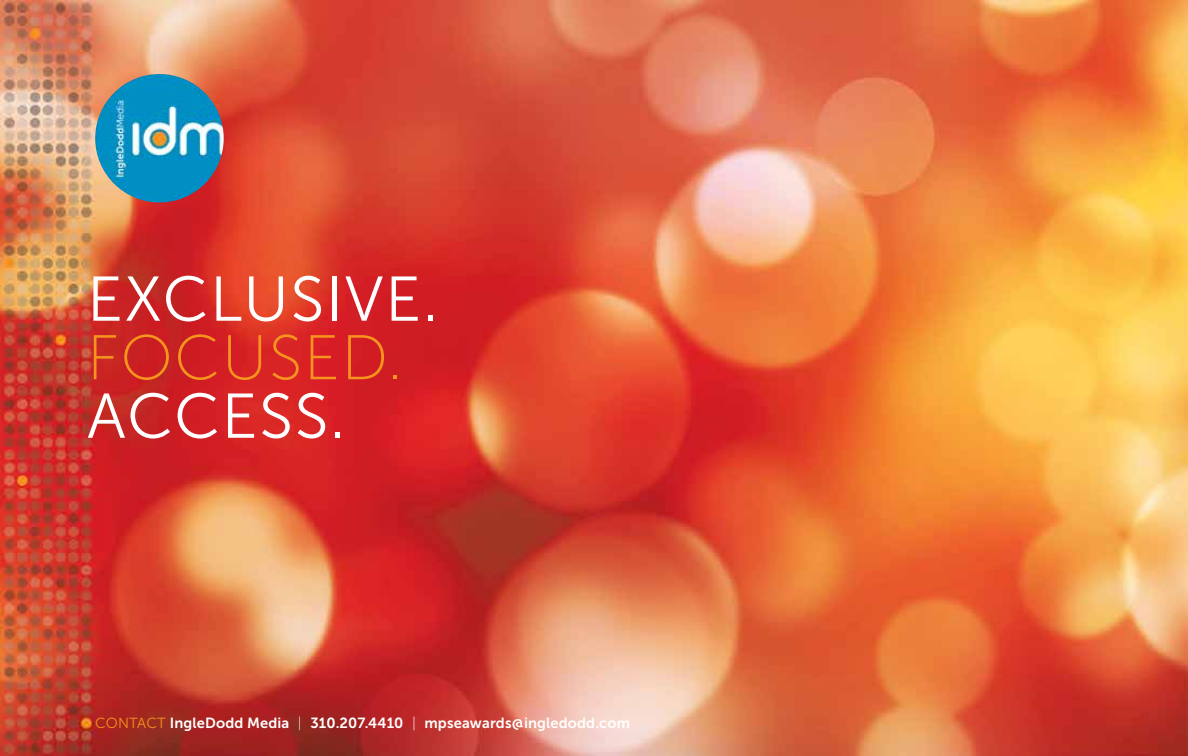
<style>
.page{position:relative;width:1188px;height:756px;background:#fff}
.page>*{position:absolute;margin:0;border:0;box-sizing:border-box;transform-origin:0 0}
.t1{font:63px "Museo Sans 300";letter-spacing:.025em;color:#fff}
.t2{font:63px "Museo Sans 100";letter-spacing:.025em;color:#f7941e}
.t3{font:14.7px "Museo Sans 700";letter-spacing:.01em;color:#fff}
.s1{font-family:"Museo Sans 300";color:#f7941e}
.s2{font-family:"Museo Sans 100"}
</style>
<div class="page">
<img style="left:0;top:0;width:1188px;height:756px">
<img style="left:95px;top:74px;width:129px;height:128px;border-radius:64px">
<h1 class="t1" style="left:87px;top:265px;width:353px">EXCLUSIVE.</h1>
<h1 class="t2" style="left:87px;top:324px;width:317px">FOCUSED.</h1>
<h1 class="t1" style="left:87px;top:382px;width:260px">ACCESS.</h1>
<p class="t3" style="left:95px;top:715px;width:536px"><span class="s1">CONTACT</span> IngleDodd Media <span class="s2">|</span> 310.207.4410 <span class="s2">|</span> mpseawards@ingledodd.com</p>
</div>
